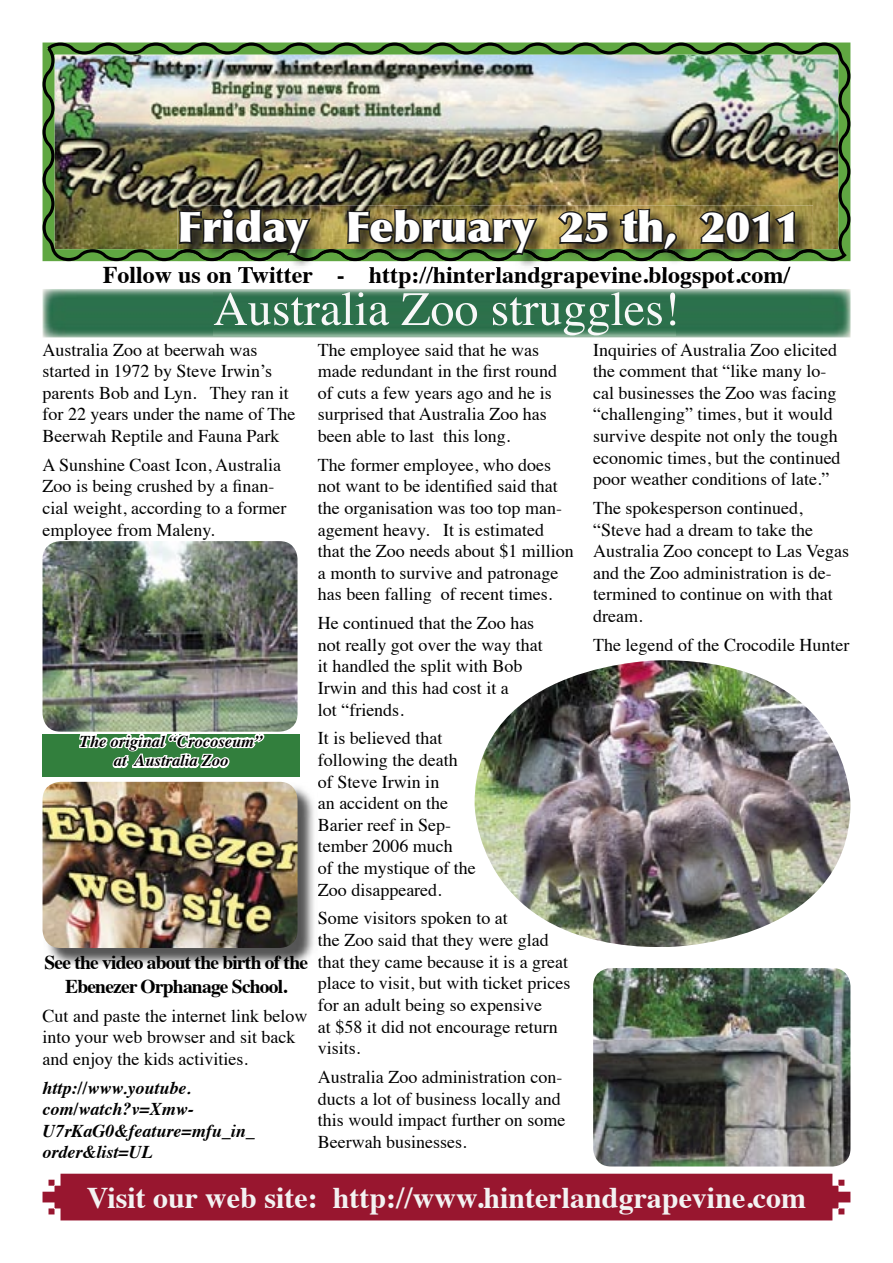
<style>
.page{position:relative;width:893px;height:1263px;background:#fff}
.page>*{position:absolute;margin:0;border:0;box-sizing:border-box;transform-origin:0 0}
.t1{font:900 42px "Optima";color:#fff}
.t2{font:700 30px "Times";color:#f3f2f2}
.t3{font:700 24px "Times";color:#000}
.t4{font:700 19.5px/23.4px "Times";letter-spacing:-.04em;color:#000;text-align:center}
.t5{font:18px/21.6px "Times";color:#000}
.t6{font:italic 700 18px/21.6px "Times";color:#000}
.t7{font:italic 700 16.5px/19.8px "Times";color:#000;text-align:center}
</style>
<div class="page">
<div style="left:43px;top:1174px;width:807px;height:46px;background:#98162f"></div>
<img style="left:43px;top:289px;width:807px;height:48px">
<img style="left:214px;top:292px;width:461px;height:43px">
<img style="left:43px;top:43px;width:807px;height:218px">
<img style="left:178px;top:205px;width:635px;height:63px">
<img style="left:178px;top:249px;width:631px;height:12px">
<img style="left:178px;top:267px;width:612px;height:4px">
<svg style="left:177px;top:206px;width:136px;height:51px;background:#3f4228"></svg>
<svg style="left:345px;top:207px;width:195px;height:50px;background:#585730"></svg>
<svg style="left:556px;top:209px;width:55px;height:37px;background:#5b5131"></svg>
<svg style="left:618px;top:207px;width:61px;height:46px;background:#5f5630"></svg>
<svg style="left:697px;top:209px;width:99px;height:37px;background:#4f472a"></svg>
<img style="left:48px;top:787px;width:266px;height:178px">
<img style="left:43px;top:782px;width:255px;height:166px">
<img style="left:475px;top:660px;width:375px;height:287px">
<img style="left:593px;top:968px;width:257px;height:198px">
<img style="left:43px;top:541px;width:255px;height:191px">
<div style="left:43px;top:734px;width:257px;height:43px;background:#327f3d"></div>
<svg style="left:77px;top:709px;width:189px;height:77px"></svg>
<h1 class="t1" style="left:177px;top:202px;width:624px">Friday February 25 th, 2011</h1>
<h3 class="t3" style="left:103px;top:252px;width:689px">Follow us on Twitter - http://hinterlandgrapevine.blogspot.com/</h3>
<p class="t5" style="left:43px;top:337px;width:255px">Australia Zoo at beerwah was started in 1972 by Steve Irwin’s parents Bob and Lyn. They ran it for 22 years under the name of The<br>Beerwah Reptile and Fauna Park</p>
<p class="t5" style="left:43px;top:452px;width:245px">A Sunshine Coast Icon, Australia<br>Zoo is being crushed by a finan&shy;cial weight, according to a former employee from Maleny.</p>
<p class="t7" style="left:80px;top:730px;width:184px">The original “Crocoseum” at Australia Zoo</p>
<p class="t4" style="left:44px;top:949px;width:265px">See the video about the birth of the<br>Ebenezer Orphanage School.</p>
<p class="t5" style="left:43px;top:1003px;width:266px">Cut and paste the internet link below into your web browser and sit back and enjoy the kids activities.</p>
<p class="t6" style="left:43px;top:1075px;width:214px">http://www.youtube. com/watch?v=Xmw-<br>U7rKaG0&amp;feature=mfu_in_ order&amp;list=UL</p>
<p class="t5" style="left:318px;top:337px;width:241px">The employee said that he was made redundant in the first round of cuts a few years ago and he is surprised that Australia Zoo has been able to last this long.</p>
<p class="t5" style="left:318px;top:452px;width:257px">The former employee, who does not want to be identified said that the organisation was too top man&shy;agement heavy. It is estimated that the Zoo needs about $1 million a month to survive and patronage has been falling of recent times.</p>
<p class="t5" style="left:318px;top:611px;width:226px">He continued that the Zoo has not really got over the way that it handled the split with Bob<br>Irwin and this had cost it a<br>lot “friends.</p>
<p class="t5" style="left:318px;top:726px;width:159px">It is believed that following the death of Steve Irwin in<br>an accident on the<br>Barier reef in Sep&shy;tember 2006 much<br>of the mystique of the<br>Zoo disappeared.</p>
<p class="t5" style="left:318px;top:906px;width:254px">Some visitors spoken to at<br>the Zoo said that they were glad that they came because it is a great place to visit, but with ticket prices for an adult being so expensive<br>at $58 it did not encourage return visits.</p>
<p class="t5" style="left:318px;top:1064px;width:249px">Australia Zoo administration con&shy;ducts a lot of business locally and this would impact further on some<br>Beerwah businesses.</p>
<p class="t5" style="left:593px;top:337px;width:249px">Inquiries of Australia Zoo elicited the comment that “like many lo&shy;cal businesses the Zoo was facing “challenging” times, but it would survive despite not only the tough economic times, but the continued poor weather conditions of late.”</p>
<p class="t5" style="left:593px;top:496px;width:258px">The spokesperson continued, “Steve had a dream to take the<br>Australia Zoo concept to Las Vegas and the Zoo administration is de&shy;termined to continue on with that dream.</p>
<p class="t5" style="left:593px;top:632px;width:258px">The legend of the Crocodile Hunter</p>
<h2 class="t2" style="left:87px;top:1169px;width:721px">Visit our web site: http://www.hinterlandgrapevine.com</h2>
</div>
